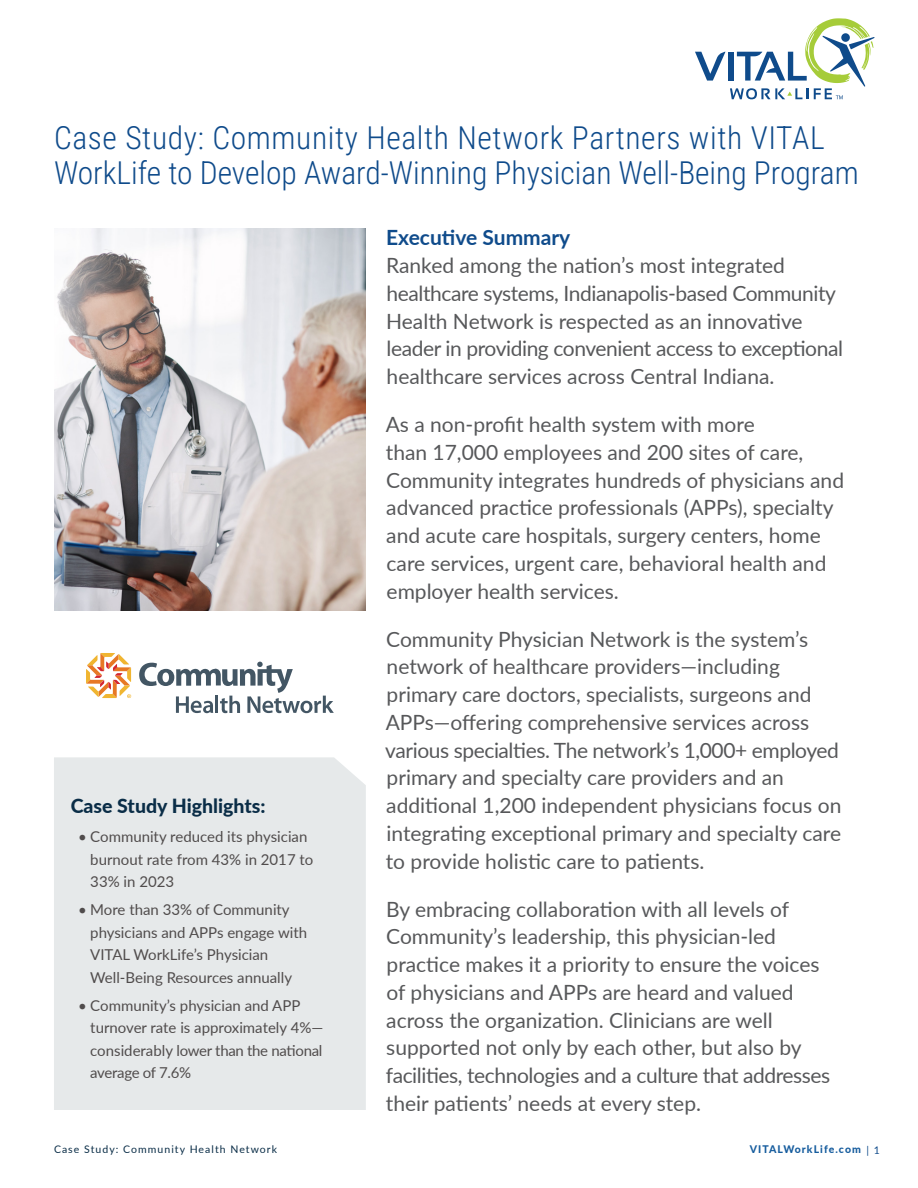
<style>
.page{position:relative;width:918px;height:1188px;background:#fff}
.page>*{position:absolute;margin:0;border:0;box-sizing:border-box;transform-origin:0 0}
.Headline{font:300 31.5px/34.8px "Roboto Condensed";color:#0f4b8b}
.Intro_Body{font:21px/27.8px "Lato";color:#57585a}
.Coming_Up{font:800 19.5px "Lato";color:#0a2d47}
.t1{font:15px/22.5px "Lato";color:#504c4c}
.t2{font:10.5px "Lato";letter-spacing:.1em;color:#0a2d47}
.t3{font:800 10.5px "Lato";letter-spacing:.1em;color:#175d9e}
.t4{font:10.5px "Lato";color:#0f4b8b}
.s1{font-weight:700;color:#0f4b8b}
</style>
<div class="page">
<div style="left:54px;top:757px;width:312px;height:353px;background:#e6e9ea"></div>
<img style="left:54px;top:228px;width:312px;height:382px">
<svg style="left:695px;top:18px;width:180px;height:81px"></svg>
<svg style="left:86px;top:653px;width:45px;height:45px"></svg>
<svg style="left:139px;top:662px;width:195px;height:51px"></svg>
<p class="Headline" style="left:54px;top:119px;width:806px">Case Study: Community Health Network Partners with VITAL<br>WorkLife to Develop Award-Winning Physician Well-Being Program</p>
<p class="Coming_Up" style="left:71px;top:791px;width:196px">Case Study Highlights:</p>
<p class="t1" style="left:90px;top:825px;width:225px;text-indent:-12px">• Community reduced its physician burnout rate from 43% in 2017 to<br>33% in 2023</p>
<p class="t1" style="left:90px;top:898px;width:218px;text-indent:-12px">• More than 33% of Community physicians and APPs engage with<br>VITAL WorkLife’s Physician<br>Well-Being Resources annually</p>
<p class="t1" style="left:90px;top:993px;width:235px;text-indent:-12px">• Community’s physician and APP turnover rate is approximately 4%— considerably lower than the national average of 7.6%</p>
<p class="Intro_Body" style="left:386px;top:223px;width:458px"><span class="s1">Executive Summary<br></span>Ranked among the nation’s most integrated healthcare systems, Indianapolis-based Community Health Network is respected as an innovative leader in providing convenient access to exceptional healthcare services across Central Indiana.</p>
<p class="Intro_Body" style="left:386px;top:410px;width:460px">As a non-profit health system with more<br>than 17,000 employees and 200 sites of care, Community integrates hundreds of physicians and advanced practice professionals (APPs), specialty and acute care hospitals, surgery centers, home care services, urgent care, behavioral health and employer health services.</p>
<p class="Intro_Body" style="left:385px;top:624px;width:458px">Community Physician Network is the system’s network of healthcare providers—including primary care doctors, specialists, surgeons and APPs—offering comprehensive services across various specialties. The network’s 1,000+ employed primary and specialty care providers and an additional 1,200 independent physicians focus on integrating exceptional primary and specialty care to provide holistic care to patients.</p>
<p class="Intro_Body" style="left:386px;top:894px;width:446px">By embracing collaboration with all levels of Community’s leadership, this physician-led practice makes it a priority to ensure the voices of physicians and APPs are heard and valued across the organization. Clinicians are well supported not only by each other, but also by facilities, technologies and a culture that addresses their patients’ needs at every step.</p>
<p class="t2" style="left:54px;top:1142px;width:225px">Case Study: Community Health Network</p>
<p class="t3" style="left:750px;top:1142px;width:113px">VITALWorkLife.com</p>
<p class="t4" style="left:867px;top:1143px;width:15px">| 1</p>
</div>
